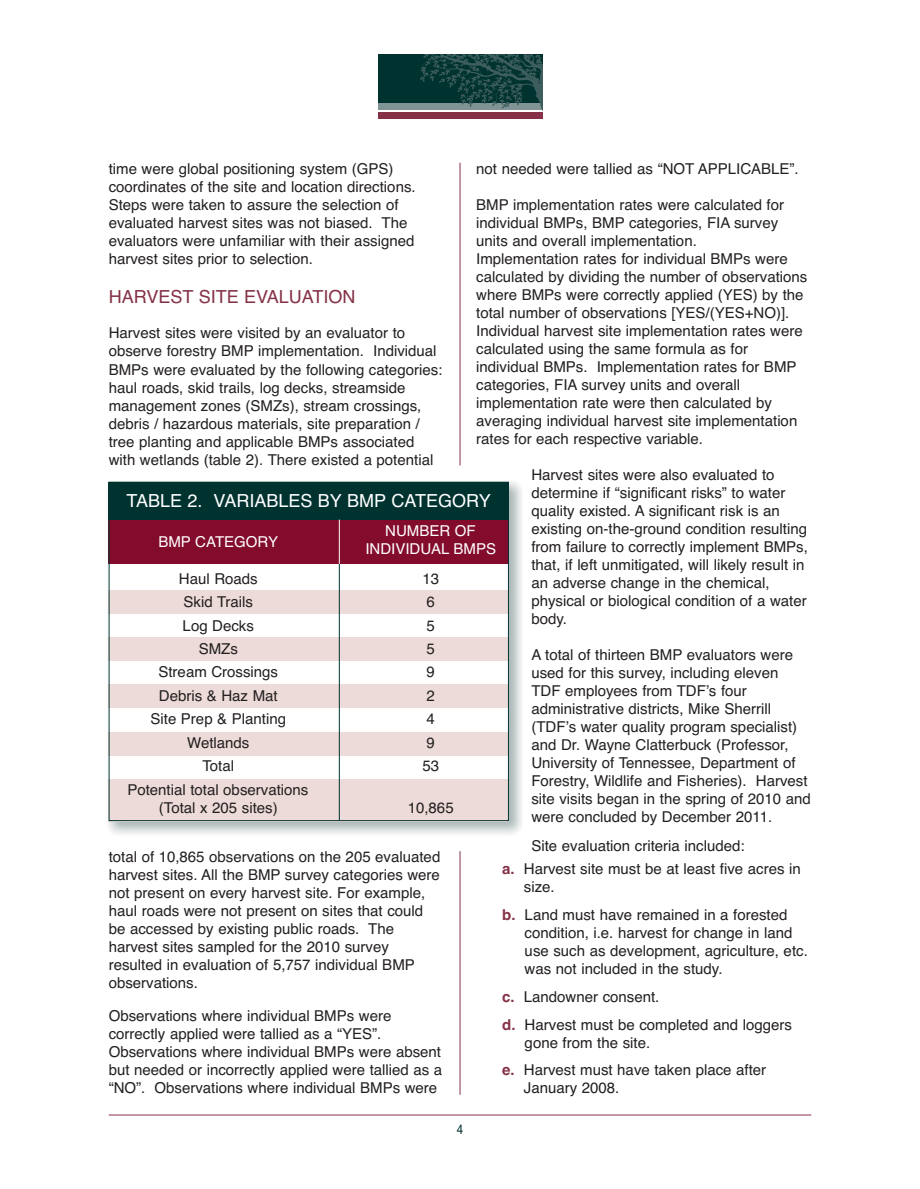
<style>
.page{position:relative;width:920px;height:1189px;background:#fff}
.page>*{position:absolute;margin:0;border:0;box-sizing:border-box;transform-origin:0 0}
.t1{font:18px "Helvetica";color:#fff}
.t2{font:18px "Helvetica";color:#853247}
.t3{font:15px/18px "Helvetica";color:#231f20}
.t4{font:15px/18px "Helvetica";color:#fff;text-align:center}
.t5{font:13.5px "Helvetica";color:#003330;scale:.85 1}
.s1{font-weight:700;color:#853247}
</style>
<div class="page">
<hr style="left:109px;top:1114px;width:702px;height:1px;background:#853247">
<div style="left:378px;top:55px;width:164px;height:54px;background:#003330"></div>
<div style="left:378px;top:103px;width:164px;height:7px;background:#819495"></div>
<div style="left:378px;top:112px;width:164px;height:6px;background:#853247"></div>
<img style="left:420px;top:55px;width:122px;height:54px">
<img style="left:108px;top:481px;width:414px;height:353px">
<div style="left:109px;top:482px;width:399px;height:339px;background:#fff"></div>
<div style="left:109px;top:482px;width:399px;height:38px;background:#003330"></div>
<div style="left:109px;top:520px;width:399px;height:43px;background:#830b2c"></div>
<div style="left:109px;top:590px;width:399px;height:24px;background:#ecdbd8"></div>
<div style="left:109px;top:637px;width:399px;height:23px;background:#ecdbd8"></div>
<div style="left:109px;top:684px;width:399px;height:24px;background:#ecdbd8"></div>
<div style="left:109px;top:732px;width:399px;height:24px;background:#ecdbd8"></div>
<div style="left:109px;top:779px;width:399px;height:42px;background:#ecdbd8"></div>
<div style="left:109px;top:482px;width:399px;height:339px;border:1px solid #003330"></div>
<hr style="left:339px;top:563px;width:1px;height:257px;background:#003330">
<hr style="left:339px;top:519px;width:1px;height:44px;background:#fff">
<hr style="left:459px;top:163px;width:1px;height:302px;background:#853247">
<hr style="left:459px;top:851px;width:1px;height:243px;background:#853247">
<p class="t3" style="left:476px;top:161px;width:324px">not needed were tallied as “NOT APPLICABLE”.</p>
<p class="t3" style="left:476px;top:197px;width:332px">BMP implementation rates were calculated for individual BMPs, BMP categories, FIA survey units and overall implementation.<br>Implementation rates for individual BMPs were calculated by dividing the number of observations where BMPs were correctly applied (YES) by the total number of observations [YES/(YES+NO)].<br>Individual harvest site implementation rates were calculated using the same formula as for individual BMPs. Implementation rates for BMP categories, FIA survey units and overall implementation rate were then calculated by averaging individual harvest site implementation rates for each respective variable.</p>
<p class="t3" style="left:531px;top:467px;width:278px">Harvest sites were also evaluated to determine if “significant risks” to water quality existed. A significant risk is an existing on-the-ground condition resulting from failure to correctly implement BMPs, that, if left unmitigated, will likely result in an adverse change in the chemical, physical or biological condition of a water body.</p>
<p class="t3" style="left:531px;top:647px;width:281px">A total of thirteen BMP evaluators were used for this survey, including eleven TDF employees from TDFʼs four administrative districts, Mike Sherrill (TDFʼs water quality program specialist) and Dr. Wayne Clatterbuck (Professor, University of Tennessee, Department of Forestry, Wildlife and Fisheries). Harvest site visits began in the spring of 2010 and were concluded by December 2011.</p>
<p class="t3" style="left:502px;top:835px;width:300px;line-height:23.2px;text-indent:29px">Site evaluation criteria included:<br><span class="s1">a.</span> Harvest site must be at least five acres in</p>
<p class="t3" style="left:502px;top:874px;width:286px;line-height:27.8px;text-indent:22px">size.<br><span class="s1">b.</span> Land must have remained in a forested</p>
<p class="t3" style="left:524px;top:925px;width:284px">condition, i.e. harvest for change in land use such as development, agriculture, etc. was not included in the study.</p>
<p class="t3" style="left:502px;top:984px;width:291px;line-height:27.8px"><span class="s1">c.</span> Landowner consent.<br><span class="s1">d.</span> Harvest must be completed and loggers</p>
<p class="t3" style="left:502px;top:1029px;width:265px;line-height:27.8px;text-indent:22px">gone from the site.<br><span class="s1">e.</span> Harvest must have taken place after</p>
<p class="t3" style="left:523px;top:1080px;width:97px">January 2008.</p>
<p class="t3" style="left:109px;top:161px;width:308px">time were global positioning system (GPS) coordinates of the site and location directions.<br>Steps were taken to assure the selection of evaluated harvest sites was not biased. The evaluators were unfamiliar with their assigned harvest sites prior to selection.</p>
<p class="t2" style="left:109px;top:290px;width:248px">HARVEST SITE EVALUATION</p>
<p class="t3" style="left:109px;top:325px;width:335px">Harvest sites were visited by an evaluator to observe forestry BMP implementation. Individual BMPs were evaluated by the following categories: haul roads, skid trails, log decks, streamside management zones (SMZs), stream crossings, debris / hazardous materials, site preparation / tree planting and applicable BMPs associated with wetlands (table 2). There existed a potential</p>
<p class="t1" style="left:126px;top:494px;width:366px">TABLE 2. VARIABLES BY BMP CATEGORY</p>
<p class="t4" style="left:158px;top:533px;width:121px">BMP CATEGORY</p>
<p class="t4" style="left:365px;top:523px;width:132px">NUMBER OF<br>INDIVIDUAL BMPS</p>
<p class="t3" style="left:179px;top:571px;width:80px">Haul Roads</p>
<p class="t3" style="left:422px;top:571px;width:18px">13</p>
<p class="t3" style="left:183px;top:594px;width:71px">Skid Trails</p>
<p class="t3" style="left:426px;top:594px;width:10px">6</p>
<p class="t3" style="left:182px;top:617px;width:73px">Log Decks</p>
<p class="t3" style="left:426px;top:617px;width:10px">5</p>
<p class="t3" style="left:199px;top:641px;width:41px">SMZs</p>
<p class="t3" style="left:426px;top:641px;width:10px">5</p>
<p class="t3" style="left:158px;top:664px;width:121px">Stream Crossings</p>
<p class="t3" style="left:426px;top:664px;width:10px">9</p>
<p class="t3" style="left:159px;top:688px;width:120px">Debris &amp; Haz Mat</p>
<p class="t3" style="left:426px;top:688px;width:10px">2</p>
<p class="t3" style="left:150px;top:711px;width:137px">Site Prep &amp; Planting</p>
<p class="t3" style="left:426px;top:711px;width:10px">4</p>
<p class="t3" style="left:187px;top:734px;width:64px">Wetlands</p>
<p class="t3" style="left:426px;top:734px;width:10px">9</p>
<p class="t3" style="left:202px;top:758px;width:33px">Total</p>
<p class="t3" style="left:422px;top:758px;width:18px">53</p>
<p class="t3" style="left:127px;top:781px;width:182px;text-align:center">Potential total observations (Total x 205 sites)</p>
<p class="t3" style="left:407px;top:799px;width:47px">10,865</p>
<p class="t3" style="left:109px;top:849px;width:333px">total of 10,865 observations on the 205 evaluated harvest sites. All the BMP survey categories were not present on every harvest site. For example, haul roads were not present on sites that could be accessed by existing public roads. The harvest sites sampled for the 2010 survey resulted in evaluation of 5,757 individual BMP observations.</p>
<p class="t3" style="left:109px;top:1008px;width:335px">Observations where individual BMPs were correctly applied were tallied as a “YES”.<br>Observations where individual BMPs were absent but needed or incorrectly applied were tallied as a “NO”. Observations where individual BMPs were</p>
<p class="t5" style="left:456px;top:1124px;width:9px">4</p>
</div>
